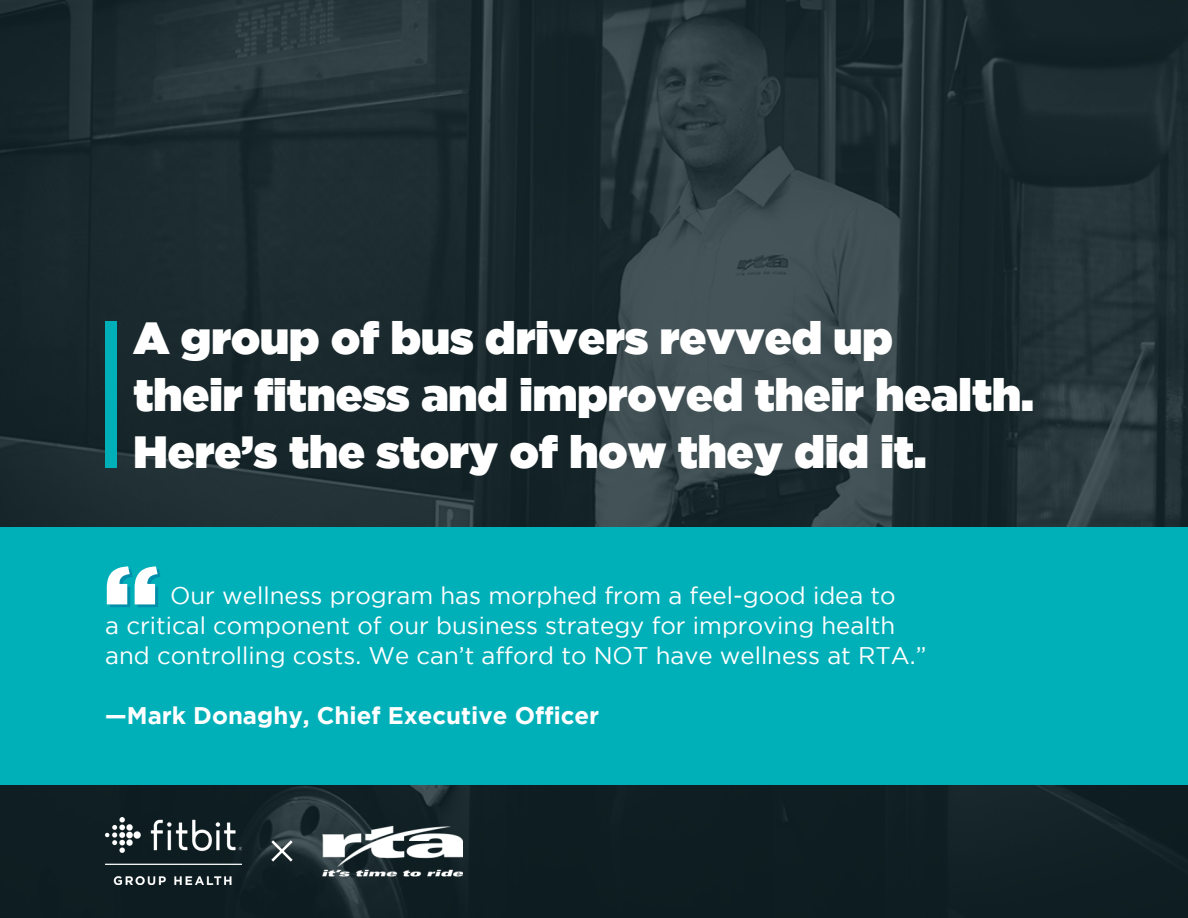
<style>
.page{position:relative;width:1188px;height:918px;background:#fff}
.page>*{position:absolute;margin:0;border:0;box-sizing:border-box;transform-origin:0 0}
.t1{font:900 105px "Gotham";color:#fff}
.t2{font:45px/57px "Gotham Ultra";color:#fff}
.t3{font:24px "Gotham";color:#fff}
.t4{font:700 24px "Gotham";color:#fff}
</style>
<div class="page">
<img style="left:0;top:0;width:1188px;height:918px">
<div style="left:0;top:527px;width:1188px;height:258px;background:#00b0b9"></div>
<img style="left:323px;top:805px;width:140px;height:92px">
<svg style="left:269px;top:838px;width:26px;height:26px"></svg>
<img style="left:106px;top:817px;width:135px;height:68px">
<div style="left:106px;top:321px;width:11px;height:147px;background:#00b0b9"></div>
<p class="t2" style="left:134px;top:308px;width:761px">A group of bus drivers revved up</p>
<p class="t2" style="left:134px;top:365px;width:902px">their fitness and improved their health.<br>Here’s the story of how they did it.</p>
<p class="t1" style="left:103px;top:543px;width:59px">“</p>
<p class="t3" style="left:170px;top:583px;width:727px">Our wellness program has morphed from a feel-good idea to</p>
<p class="t3" style="left:105px;top:613px;width:791px">a critical component of our business strategy for improving health</p>
<p class="t3" style="left:105px;top:643px;width:823px">and controlling costs. We can’t afford to NOT have wellness at RTA.”</p>
<p class="t4" style="left:105px;top:702px;width:495px">—Mark Donaghy, Chief Executive Officer</p>
</div>
